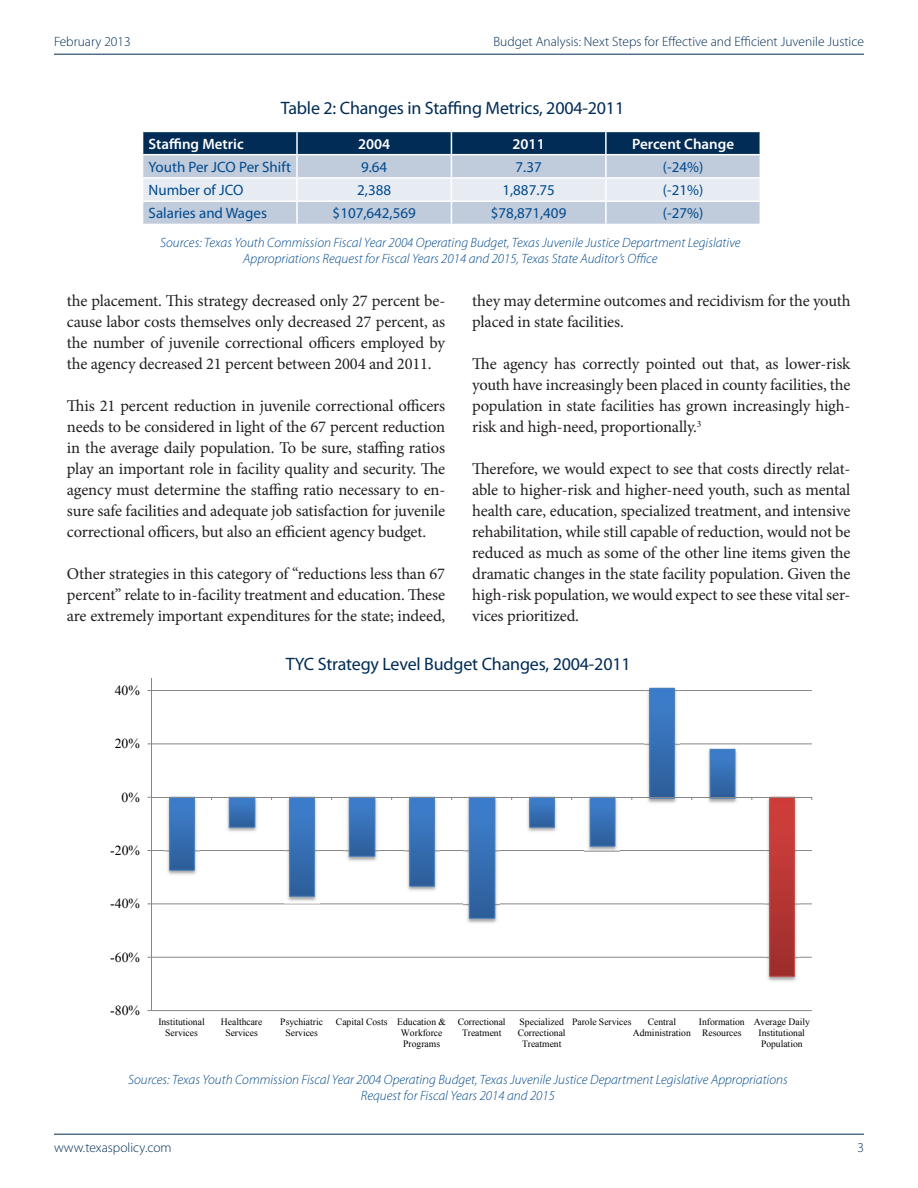
<style>
.page{position:relative;width:918px;height:1188px;background:#fff}
.page>*{position:absolute;margin:0;border:0;box-sizing:border-box;transform-origin:0 0}
.t1{font:18px "Myriad Pro";letter-spacing:-.01em;color:#002c55}
.t2{font:16.5px/21px "Minion Pro";letter-spacing:-.01em;color:#231f20;text-align:justify}
.t3{font:15px "Myriad Pro";color:#004a8d}
.t4{font:600 15px "Myriad Pro";color:#fff}
.t5{font:13.8px "Times New Roman";letter-spacing:-.005em;color:#000}
.t6{font:italic 300 13.5px/16.5px "Myriad Pro";color:#004a8d;text-align:center}
.t7{font:300 13.5px "Myriad Pro";color:#002c55}
.t8{font:9.6px/10.9px "Times New Roman";color:#000;text-align:center}
</style>
<div class="page">
<hr style="left:54px;top:54px;width:810px;height:1px;background:#002c55">
<hr style="left:54px;top:1134px;width:810px;height:1px;background:#002c55">
<svg style="left:142px;top:131px;width:619px;height:93px;background:#a1b1c4"></svg>
<hr style="left:152px;top:690px;width:660px;height:1px;background:#868686">
<hr style="left:152px;top:743px;width:660px;height:1px;background:#868686">
<hr style="left:152px;top:850px;width:660px;height:1px;background:#868686">
<hr style="left:152px;top:903px;width:660px;height:1px;background:#868686">
<hr style="left:152px;top:957px;width:660px;height:1px;background:#868686">
<hr style="left:152px;top:1010px;width:660px;height:1px;background:#868686">
<img style="left:164px;top:796px;width:35px;height:79px">
<img style="left:227px;top:796px;width:30px;height:36px">
<img style="left:284px;top:796px;width:35px;height:108px">
<img style="left:344px;top:796px;width:35px;height:65px">
<img style="left:404px;top:796px;width:35px;height:95px">
<img style="left:464px;top:796px;width:35px;height:127px">
<img style="left:527px;top:796px;width:30px;height:36px">
<img style="left:584px;top:796px;width:35px;height:56px">
<img style="left:644px;top:687px;width:35px;height:116px">
<img style="left:708px;top:748px;width:29px;height:55px">
<img style="left:764px;top:796px;width:36px;height:185px">
<hr style="left:151px;top:678px;width:1px;height:333px;background:#868686">
<hr style="left:152px;top:797px;width:660px;height:1px;background:#868686">
<p class="t7" style="left:54px;top:34px;width:78px">February 2013</p>
<p class="t7" style="left:493px;top:34px;width:372px">Budget Analysis: Next Steps for Effective and Efficient Juvenile Justice</p>
<p class="t1" style="left:281px;top:97px;width:345px">Table 2: Changes in Staffing Metrics, 2004-2011</p>
<p class="t4" style="left:149px;top:134px;width:97px">Staffing Metric</p>
<p class="t4" style="left:358px;top:134px;width:34px">2004</p>
<p class="t4" style="left:513px;top:134px;width:34px">2011</p>
<p class="t4" style="left:632px;top:134px;width:104px">Percent Change</p>
<p class="t3" style="left:149px;top:158px;width:144px">Youth Per JCO Per Shift</p>
<p class="t3" style="left:361px;top:158px;width:28px">9.64</p>
<p class="t3" style="left:516px;top:158px;width:28px">7.37</p>
<p class="t3" style="left:663px;top:158px;width:42px">(-24%)</p>
<p class="t3" style="left:149px;top:181px;width:96px">Number of JCO</p>
<p class="t3" style="left:357px;top:181px;width:35px">2,388</p>
<p class="t3" style="left:502px;top:181px;width:54px">1,887.75</p>
<p class="t3" style="left:663px;top:181px;width:42px">(-21%)</p>
<p class="t3" style="left:149px;top:204px;width:120px">Salaries and Wages</p>
<p class="t3" style="left:333px;top:204px;width:85px">$107,642,569</p>
<p class="t3" style="left:491px;top:204px;width:77px">$78,871,409</p>
<p class="t3" style="left:663px;top:204px;width:42px">(-27%)</p>
<p class="t6" style="left:160px;top:234px;width:582px">Sources: Texas Youth Commission Fiscal Year 2004 Operating Budget, Texas Juvenile Justice Department Legislative<br>Appropriations Request for Fiscal Years 2014 and 2015, Texas State Auditor’s Office</p>
<p class="t2" style="left:67px;top:290px;width:380px">the placement. This strategy decreased only 27 percent be&shy;cause labor costs themselves only decreased 27 percent, as the number of juvenile correctional officers employed by the agency decreased 21 percent between 2004 and 2011.</p>
<p class="t2" style="left:67px;top:395px;width:380px">This 21 percent reduction in juvenile correctional officers needs to be considered in light of the 67 percent reduction in the average daily population. To be sure, staffing ratios play an important role in facility quality and security. The agency must determine the staffing ratio necessary to en&shy;sure safe facilities and adequate job satisfaction for juvenile correctional officers, but also an efficient agency budget.</p>
<p class="t2" style="left:67px;top:563px;width:380px">Other strategies in this category of “reductions less than 67 percent” relate to in-facility treatment and education. These are extremely important expenditures for the state; indeed,</p>
<p class="t2" style="left:472px;top:290px;width:380px">they may determine outcomes and recidivism for the youth placed in state facilities.</p>
<p class="t2" style="left:472px;top:353px;width:380px">The agency has correctly pointed out that, as lower-risk youth have increasingly been placed in county facilities, the population in state facilities has grown increasingly high&shy;risk and high-need, proportionally.<sup>3</sup></p>
<p class="t2" style="left:472px;top:458px;width:380px">Therefore, we would expect to see that costs directly relat&shy;able to higher-risk and higher-need youth, such as mental health care, education, specialized treatment, and intensive rehabilitation, while still capable of reduction, would not be reduced as much as some of the other line items given the dramatic changes in the state facility population. Given the high-risk population, we would expect to see these vital ser&shy;vices prioritized.</p>
<p class="t5" style="left:115px;top:681px;width:27px">40%</p>
<p class="t5" style="left:115px;top:734px;width:27px">20%</p>
<p class="t5" style="left:122px;top:788px;width:20px">0%</p>
<p class="t5" style="left:110px;top:841px;width:31px">-20%</p>
<p class="t5" style="left:110px;top:894px;width:31px">-40%</p>
<p class="t5" style="left:110px;top:948px;width:31px">-60%</p>
<p class="t5" style="left:110px;top:1001px;width:31px">-80%</p>
<p class="t1" style="left:286px;top:653px;width:347px">TYC Strategy Level Budget Changes, 2004-2011</p>
<p class="t8" style="left:158px;top:1016px;width:48px">Institutional<br>Services</p>
<p class="t8" style="left:221px;top:1016px;width:43px">Healthcare<br>Services</p>
<p class="t8" style="left:280px;top:1016px;width:44px">Psychiatric<br>Services</p>
<p class="t8" style="left:401px;top:1016px;width:47px;text-align:left;text-indent:-65px">Capital Costs Education &amp;<br>Workforce<br>Programs</p>
<p class="t8" style="left:458px;top:1016px;width:49px">Correctional<br>Treatment</p>
<p class="t8" style="left:518px;top:1016px;width:49px">Specialized<br>Correctional<br>Treatment</p>
<p class="t8" style="left:572px;top:1016px;width:61px">Parole Services</p>
<p class="t8" style="left:633px;top:1016px;width:60px">Central<br>Administration</p>
<p class="t8" style="left:699px;top:1016px;width:47px">Information<br>Resources</p>
<p class="t8" style="left:754px;top:1016px;width:58px">Average Daily<br>Institutional<br>Population</p>
<p class="t6" style="left:128px;top:1071px;width:661px">Sources: Texas Youth Commission Fiscal Year 2004 Operating Budget, Texas Juvenile Justice Department Legislative Appropriations<br>Request for Fiscal Years 2014 and 2015</p>
<p class="t7" style="left:54px;top:1139px;width:119px">www.texaspolicy.com</p>
<p class="t7" style="left:857px;top:1139px;width:8px">3</p>
</div>
